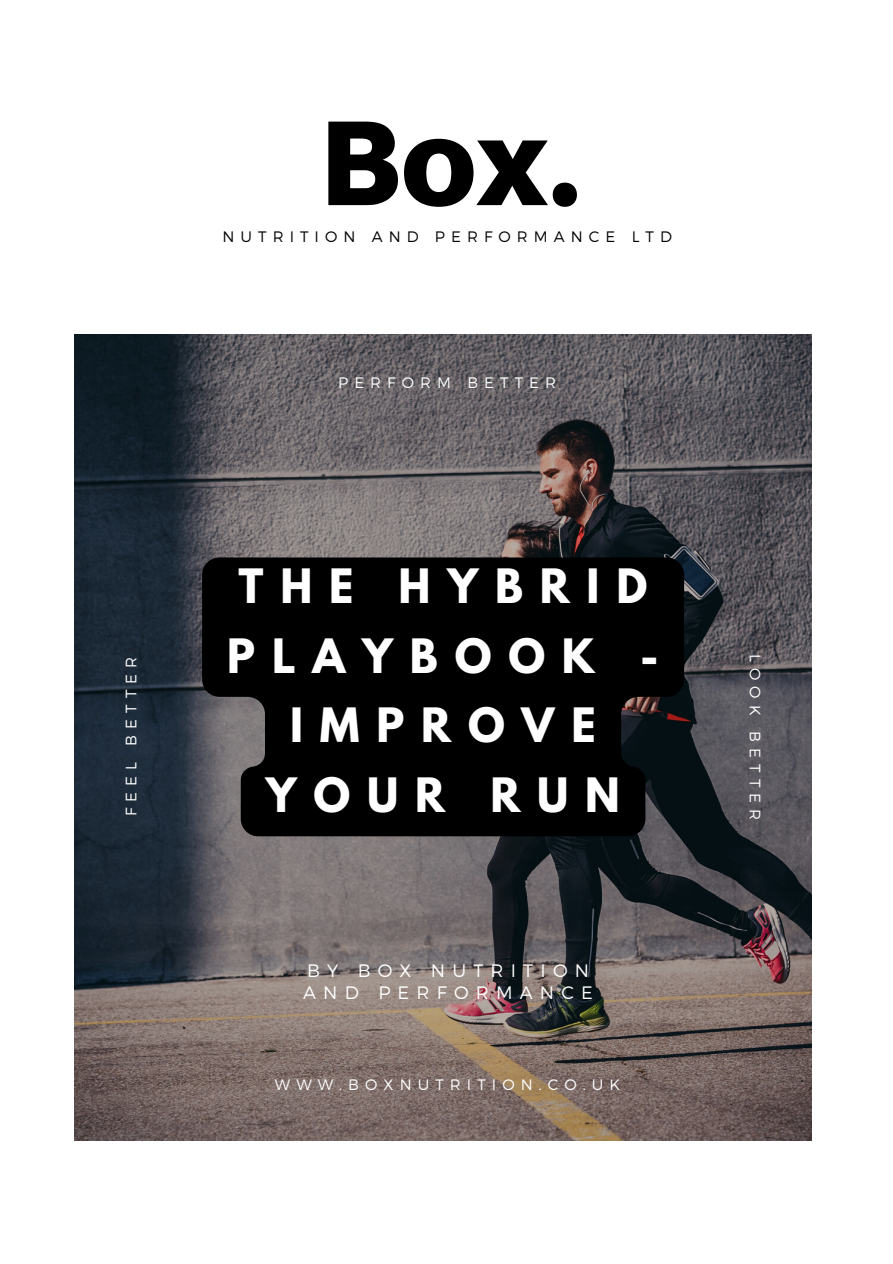
<style>
.page{position:relative;width:893px;height:1264px;background:#fff}
.page>*{position:absolute;margin:0;border:0;box-sizing:border-box;transform-origin:0 0}
.t1{font:900 121.05px "Aileron";color:#000}
.t2{font:700 42px/69.8px "League Spartan";letter-spacing:.4em;color:#fff;text-align:center}
.t3{font:300 18px/22.5px "Montserrat";letter-spacing:.4em;color:#fff}
.t4{font:300 15.15px "Montserrat";letter-spacing:.4em;color:#fff}
.t5{font:300 15.15px "Montserrat";letter-spacing:.4em;color:#000}
</style>
<div class="page">
<img style="left:74px;top:334px;width:737px;height:806px">
<svg style="left:202px;top:557px;width:482px;height:279px;fill:#000"></svg>
<h1 class="t1" style="left:318px;top:88px;width:263px">Box.</h1>
<p class="t5" style="left:222px;top:227px;width:451px">NUTRITION AND PERFORMANCE LTD</p>
<p class="t4" style="left:338px;top:372px;width:219px">PERFORM BETTER</p>
<h2 class="t2" style="left:227px;top:556px;width:433px">THE HYBRID<br>PLAYBOOK -<br>IMPROVE<br>YOUR RUN</h2>
<p class="t4" style="left:121px;top:816px;width:160px;rotate:-90deg">FEEL BETTER</p>
<p class="t4" style="left:765px;top:654px;width:167px;rotate:90deg">LOOK BETTER</p>
<p class="t3" style="left:303px;top:958px;width:291px">BY BOX NUTRITION<br>AND PERFORMANCE</p>
<p class="t4" style="left:275px;top:1074px;width:347px">WWW.BOXNUTRITION.CO.UK</p>
</div>
